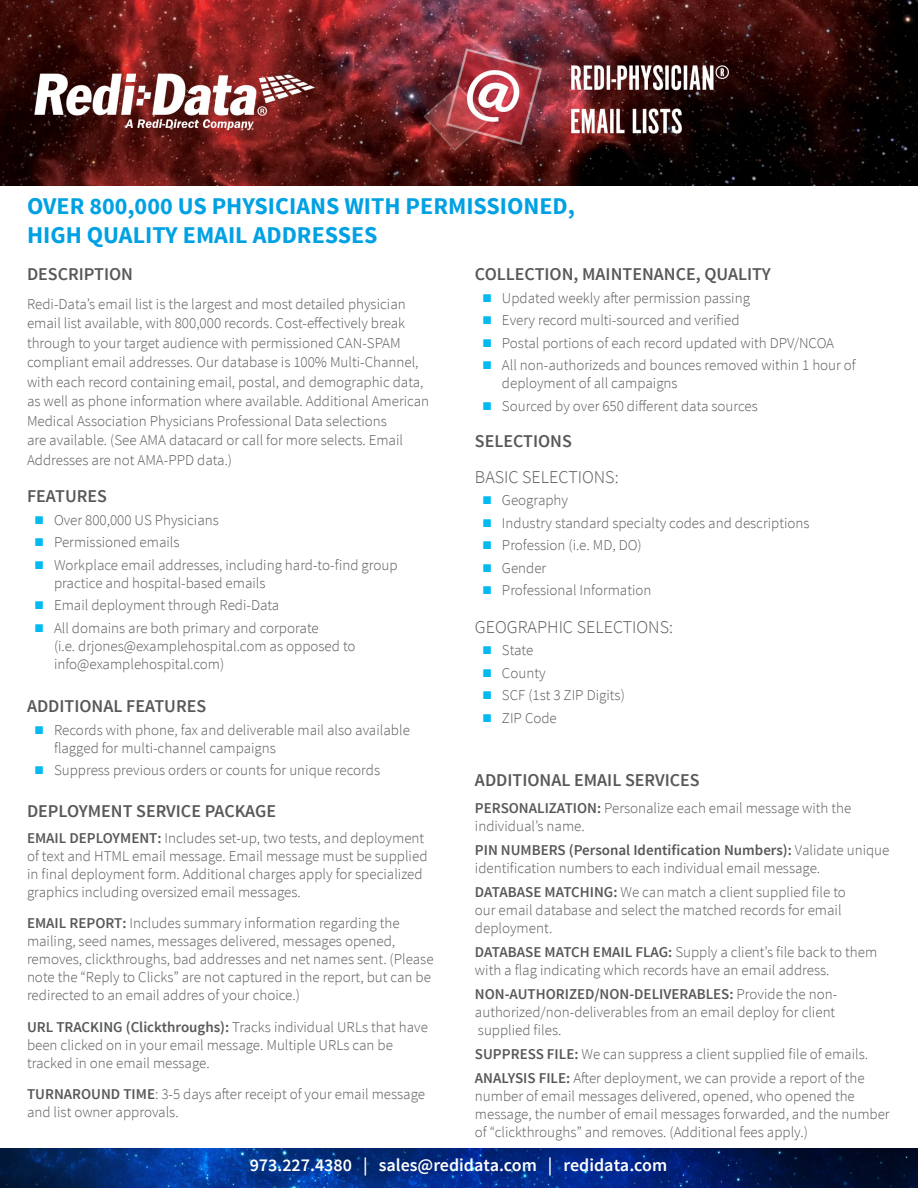
<style>
.page{position:relative;width:918px;height:1188px;background:#fff}
.page>*{position:absolute;margin:0;border:0;box-sizing:border-box;transform-origin:0 0}
.t1{font:700 24px/28.5px "Source Sans Pro";color:#00a1e3}
.t2{font:600 18px "Source Sans Pro";color:#57585a}
.t3{font:300 18px/36px "Source Sans Pro";color:#57585a}
.t4{font:600 18px "Source Sans Pro";color:#fff}
.t5{font:300 15px/18px "Source Sans Pro";color:#57585a}
.s1{font-weight:900;font-size:30px;color:#00baf1}
.s2{font-weight:600}
</style>
<div class="page">
<img style="left:0;top:0;width:918px;height:186px">
<img style="left:0;top:1148px;width:918px;height:40px">
<p class="t1" style="left:27px;top:193px;width:550px">OVER 800,000 US PHYSICIANS WITH PERMISSIONED,<br>HIGH QUALITY EMAIL ADDRESSES</p>
<p class="t2" style="left:27px;top:263px;width:108px">DESCRIPTION</p>
<p class="t5" style="left:27px;top:294px;width:404px;line-height:19.5px">Redi-Data’s email list is the largest and most detailed physician email list available, with 800,000 records. Cost-effectively break through to your target audience with permissioned CAN-SPAM compliant email addresses. Our database is 100% Multi-Channel, with each record containing email, postal, and demographic data, as well as phone information where available. Additional American Medical Association Physicians Professional Data selections<br>are available. (See AMA datacard or call for more selects. Email Addresses are not AMA-PPD data.)</p>
<p class="t2" style="left:27px;top:485px;width:82px">FEATURES</p>
<p class="t5" style="left:34px;top:511px;width:187px"><span class="s1">■</span> Over 800,000 US Physicians</p>
<p class="t5" style="left:34px;top:533px;width:147px"><span class="s1">■</span> Permissioned emails</p>
<p class="t5" style="left:54px;top:556px;width:345px;text-indent:-20px"><span class="s1">■</span> Workplace email addresses, including hard-to-find group practice and hospital-based emails</p>
<p class="t5" style="left:34px;top:596px;width:247px"><span class="s1">■</span> Email deployment through Redi-Data</p>
<p class="t5" style="left:54px;top:619px;width:303px;text-indent:-20px"><span class="s1">■</span> All domains are both primary and corporate<br>(i.e. drjones@examplehospital.com as opposed to info@examplehospital.com)</p>
<p class="t2" style="left:27px;top:695px;width:181px">ADDITIONAL FEATURES</p>
<p class="t5" style="left:54px;top:721px;width:357px;text-indent:-20px"><span class="s1">■</span> Records with phone, fax and deliverable mail also available flagged for multi-channel campaigns</p>
<p class="t5" style="left:34px;top:761px;width:348px"><span class="s1">■</span> Suppress previous orders or counts for unique records</p>
<p class="t2" style="left:27px;top:800px;width:251px">DEPLOYMENT SERVICE PACKAGE</p>
<p class="t5" style="left:27px;top:829px;width:402px"><span class="s2">EMAIL DEPLOYMENT:</span> Includes set-up, two tests, and deployment of text and HTML email message. Email message must be supplied in final deployment form. Additional charges apply for specialized graphics including oversized email messages.</p>
<p class="t5" style="left:27px;top:914px;width:408px"><span class="s2">EMAIL REPORT:</span> Includes summary information regarding the mailing, seed names, messages delivered, messages opened, removes, clickthroughs, bad addresses and net names sent. (Please note the “Reply to Clicks” are not captured in the report, but can be redirected to an email addres of your choice.)</p>
<p class="t5" style="left:27px;top:1018px;width:402px"><span class="s2">URL TRACKING (Clickthroughs):</span> Tracks individual URLs that have been clicked on in your email message. Multiple URLs can be</p>
<p class="t5" style="left:27px;top:1054px;width:184px">tracked in one email message.</p>
<p class="t5" style="left:27px;top:1085px;width:400px"><span class="s2">TURNAROUND TIME</span>: 3-5 days after receipt of your email message and list owner approvals.</p>
<p class="t2" style="left:475px;top:263px;width:297px">COLLECTION, MAINTENANCE, QUALITY</p>
<p class="t5" style="left:482px;top:289px;width:270px"><span class="s1">■</span> Updated weekly after permission passing</p>
<p class="t5" style="left:482px;top:311px;width:259px"><span class="s1">■</span> Every record multi-sourced and verified</p>
<p class="t5" style="left:482px;top:334px;width:354px"><span class="s1">■</span> Postal portions of each record updated with DPV/NCOA</p>
<p class="t5" style="left:502px;top:356px;width:355px;text-indent:-20px"><span class="s1">■</span> All non-authorizeds and bounces removed within 1 hour of deployment of all campaigns</p>
<p class="t5" style="left:482px;top:397px;width:278px"><span class="s1">■</span> Sourced by over 650 different data sources</p>
<p class="t3" style="left:475px;top:423px;width:145px"><span class="s2">SELECTIONS<br></span>BASIC SELECTIONS:</p>
<p class="t5" style="left:482px;top:491px;width:88px"><span class="s1">■</span> Geography</p>
<p class="t5" style="left:482px;top:514px;width:329px"><span class="s1">■</span> Industry standard specialty codes and descriptions</p>
<p class="t5" style="left:482px;top:536px;width:162px"><span class="s1">■</span> Profession (i.e. MD, DO)</p>
<p class="t5" style="left:482px;top:559px;width:66px"><span class="s1">■</span> Gender</p>
<p class="t5" style="left:482px;top:581px;width:171px"><span class="s1">■</span> Professional Information</p>
<p class="t3" style="left:475px;top:609px;width:200px">GEOGRAPHIC SELECTIONS:</p>
<p class="t5" style="left:482px;top:641px;width:53px"><span class="s1">■</span> State</p>
<p class="t5" style="left:482px;top:664px;width:65px"><span class="s1">■</span> County</p>
<p class="t5" style="left:482px;top:686px;width:145px"><span class="s1">■</span> SCF (1st 3 ZIP Digits)</p>
<p class="t5" style="left:482px;top:709px;width:77px"><span class="s1">■</span> ZIP Code</p>
<p class="t2" style="left:475px;top:769px;width:226px">ADDITIONAL EMAIL SERVICES</p>
<p class="t5" style="left:475px;top:799px;width:378px"><span class="s2">PERSONALIZATION:</span> Personalize each email message with the individual’s name.</p>
<p class="t5" style="left:475px;top:841px;width:416px"><span class="s2">PIN NUMBERS (Personal Identification Numbers):</span> Validate unique identification numbers to each individual email message.</p>
<p class="t5" style="left:475px;top:883px;width:372px"><span class="s2">DATABASE MATCHING:</span> We can match a client supplied file to our email database and select the matched records for email deployment.</p>
<p class="t5" style="left:475px;top:943px;width:404px"><span class="s2">DATABASE MATCH EMAIL FLAG:</span> Supply a client’s file back to them with a flag indicating which records have an email address.</p>
<p class="t5" style="left:475px;top:985px;width:364px"><span class="s2">NON-AUTHORIZED/NON-DELIVERABLES:</span> Provide the non&shy;authorized/non-deliverables from an email deploy for client supplied files.</p>
<p class="t5" style="left:475px;top:1045px;width:395px"><span class="s2">SUPPRESS FILE:</span> We can suppress a client supplied file of emails.</p>
<p class="t5" style="left:475px;top:1069px;width:416px"><span class="s2">ANALYSIS FILE:</span> After deployment, we can provide a report of the number of email messages delivered, opened, who opened the message, the number of email messages forwarded, and the number of “clickthroughs” and removes. (Additional fees apply.)</p>
<p class="t4" style="left:250px;top:1153px;width:419px">973.227.4380 | sales@redidata.com | redidata.com</p>
</div>
